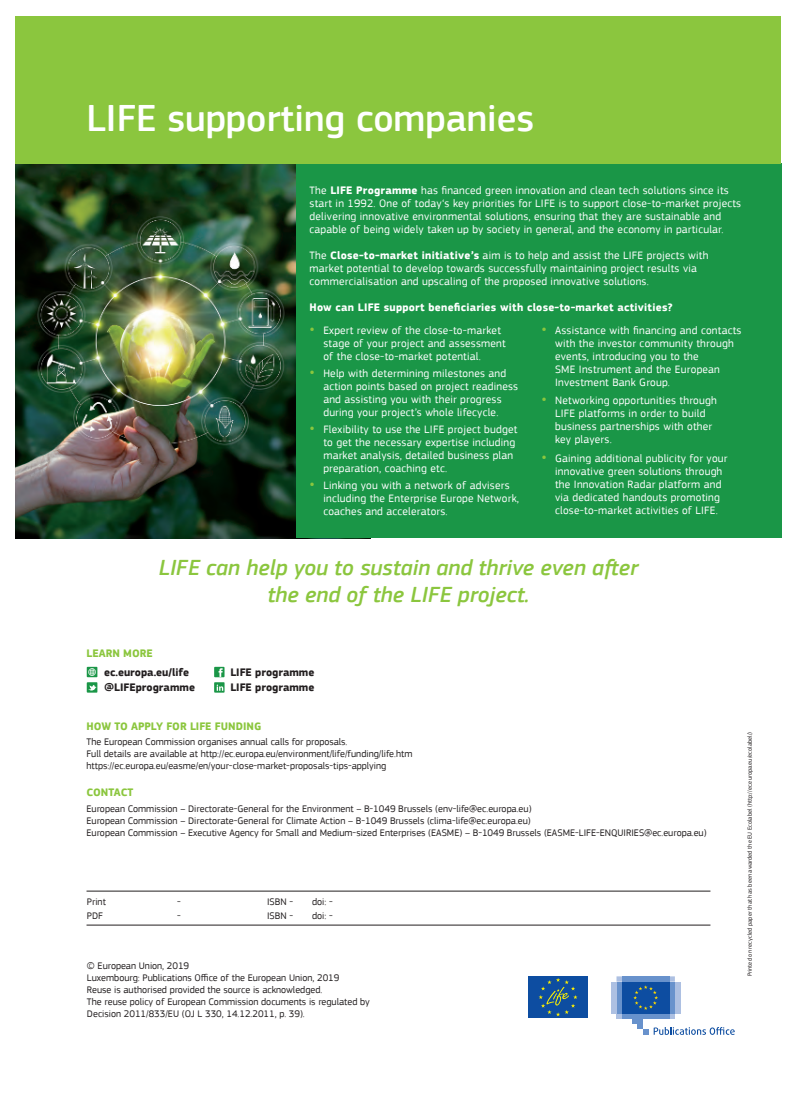
<style>
.page{position:relative;width:797px;height:1105px;background:#fff}
.page>*{position:absolute;margin:0;border:0;box-sizing:border-box;transform-origin:0 0}
.t1{font:500 38.75px "PF Square Sans Pro";color:#fff}
.t2{font:italic 500 22.5px/27px "PF Square Sans Pro";color:#8bc63e;text-align:center}
.t3{font:11.25px/13.1px "PF Square Sans Pro";letter-spacing:.02em;color:#fff}
.t4{font:700 11.25px "PF Square Sans Pro";letter-spacing:.02em;color:#fff}
.t5{font:700 11.25px "PF Square Sans Pro";color:#231f20}
.t6{font:700 11.25px "PF Square Sans Pro";color:#8bc63e}
.t7{font:10px/12px "PF Square Sans Pro";color:#231f20}
.t8{font:6.25px "PF Square Sans Pro";color:#231f20}
.s1{font-weight:700}
.s2{font-size:18.75px;color:#8bc63e}
</style>
<div class="page">
<img style="left:16px;top:163px;width:280px;height:375px">
<div style="left:616px;top:1013px;width:59px;height:6px;background:#adc0e2"></div>
<div style="left:622px;top:1013px;width:47px;height:6px;background:#6892cc"></div>
<div style="left:669px;top:982px;width:6px;height:31px;background:#6892cc"></div>
<div style="left:675px;top:982px;width:5px;height:31px;background:#adc0e2"></div>
<div style="left:616px;top:982px;width:6px;height:31px;background:#6892cc"></div>
<div style="left:611px;top:982px;width:5px;height:31px;background:#adc0e2"></div>
<div style="left:632px;top:1013px;width:11px;height:11px;background:#6892cc"></div>
<div style="left:637px;top:1013px;width:6px;height:16px;background:#6892cc"></div>
<div style="left:622px;top:982px;width:47px;height:31px;background:#0d4da1"></div>
<svg style="left:616px;top:976px;width:59px;height:34px"></svg>
<svg style="left:643px;top:1027px;width:91px;height:8px"></svg>
<div style="left:528px;top:976px;width:60px;height:42px;background:#0d4da1"></div>
<svg style="left:539px;top:978px;width:38px;height:38px"></svg>
<svg style="left:214px;top:667px;width:10px;height:10px"></svg>
<svg style="left:214px;top:682px;width:10px;height:11px"></svg>
<svg style="left:217px;top:685px;width:6px;height:6px"></svg>
<div style="left:87px;top:682px;width:10px;height:11px;background:#1a9647"></div>
<svg style="left:88px;top:685px;width:8px;height:5px"></svg>
<div style="left:87px;top:667px;width:10px;height:10px;background:#1a9647"></div>
<svg style="left:88px;top:668px;width:8px;height:8px"></svg>
<hr style="left:86px;top:891px;width:624px;height:1px;background:#231f20">
<hr style="left:86px;top:925px;width:624px;height:1px;background:#231f20">
<div style="left:296px;top:163px;width:485px;height:375px;background:#1a9647"></div>
<div style="left:16px;top:16px;width:765px;height:147px;background:#8bc63e"></div>
<h1 class="t1" style="left:86px;top:96px;width:449px">LIFE supporting companies</h1>
<p class="t3" style="left:309px;top:184px;width:433px">The <span class="s1">LIFE Programme</span> has financed green innovation and clean tech solutions since its start in 1992. One of today‘s key priorities for LIFE is to support close-to-market projects delivering innovative environmental solutions, ensuring that they are sustainable and capable of being widely taken up by society in general, and the economy in particular.</p>
<p class="t3" style="left:309px;top:249px;width:400px">The <span class="s1">Close-to-market initiative’s</span> aim is to help and assist the LIFE projects with market potential to develop towards successfully maintaining project results via commercialisation and upscaling of the proposed innovative solutions.</p>
<p class="t4" style="left:309px;top:300px;width:364px">How can LIFE support beneficiaries with close-to-market activities?</p>
<p class="t3" style="left:323px;top:324px;width:184px;text-indent:-14px"><span class="s2">•</span> Expert review of the close-to-market stage of your project and assessment of the close-to-market potential.</p>
<p class="t3" style="left:323px;top:366px;width:196px;text-indent:-14px"><span class="s2">•</span> Help with determining milestones and action points based on project readiness and assisting you with their progress during your project’s whole lifecycle.</p>
<p class="t3" style="left:323px;top:423px;width:196px;text-indent:-14px"><span class="s2">•</span> Flexibility to use the LIFE project budget to get the necessary expertise including market analysis, detailed business plan preparation, coaching etc.</p>
<p class="t3" style="left:323px;top:479px;width:197px;text-indent:-14px"><span class="s2">•</span> Linking you with a network of advisers including the Enterprise Europe Network, coaches and accelerators.</p>
<p class="t3" style="left:555px;top:324px;width:188px;text-indent:-14px"><span class="s2">•</span> Assistance with financing and contacts with the investor community through events, introducing you to the<br>SME Instrument and the European<br>Investment Bank Group.</p>
<p class="t3" style="left:555px;top:394px;width:163px;text-indent:-14px"><span class="s2">•</span> Networking opportunities through<br>LIFE platforms in order to build business partnerships with other key players.</p>
<p class="t3" style="left:555px;top:452px;width:174px;text-indent:-14px"><span class="s2">•</span> Gaining additional publicity for your innovative green solutions through the Innovation Radar platform and via dedicated handouts promoting close-to-market activities of LIFE.</p>
<h2 class="t2" style="left:159px;top:555px;width:481px">LIFE can help you to sustain and thrive even aſter the end of the LIFE project.</h2>
<p class="t6" style="left:86px;top:646px;width:68px">LEARN MORE</p>
<p class="t5" style="left:104px;top:665px;width:86px">ec.europa.eu/life</p>
<p class="t5" style="left:230px;top:665px;width:86px">LIFE programme</p>
<p class="t5" style="left:104px;top:680px;width:92px">@LIFEprogramme</p>
<p class="t5" style="left:230px;top:680px;width:86px">LIFE programme</p>
<p class="t6" style="left:86px;top:719px;width:176px">HOW TO APPLY FOR LIFE FUNDING</p>
<p class="t7" style="left:86px;top:736px;width:327px">The European Commission organises annual calls for proposals.<br>Full details are available at http://ec.europa.eu/environment/life/funding/life.htm https://ec.europa.eu/easme/en/your-close-market-proposals-tips-applying</p>
<p class="t6" style="left:86px;top:786px;width:48px">CONTACT</p>
<p class="t7" style="left:86px;top:802px;width:621px">European Commission – Directorate-General for the Environment – B-1049 Brussels (env-life@ec.europa.eu)<br>European Commission – Directorate-General for Climate Action – B-1049 Brussels (clima-life@ec.europa.eu)<br>European Commission – Executive Agency for Small and Medium-sized Enterprises (EASME) – B-1049 Brussels (EASME-LIFE-ENQUIRIES@ec.europa.eu)</p>
<p class="t7" style="left:87px;top:896px;width:20px">Print</p>
<p class="t7" style="left:177px;top:896px;width:5px">-</p>
<p class="t7" style="left:267px;top:896px;width:28px">ISBN -</p>
<p class="t7" style="left:312px;top:896px;width:22px">doi: -</p>
<p class="t7" style="left:87px;top:910px;width:18px">PDF</p>
<p class="t7" style="left:177px;top:910px;width:5px">-</p>
<p class="t7" style="left:267px;top:910px;width:28px">ISBN -</p>
<p class="t7" style="left:312px;top:910px;width:22px">doi: -</p>
<p class="t7" style="left:87px;top:959px;width:284px">© European Union, 2019<br>Luxembourg: Publications Office of the European Union, 2019<br>Reuse is authorised provided the source is acknowledged.<br>The reuse policy of European Commission documents is regulated by Decision 2011/833/EU (OJ L 330, 14.12.2011, p. 39).</p>
<p class="t8" style="left:746px;top:976px;width:246px;rotate:-90deg">Printed on recycled paper that has been awarded the EU Ecolabel (http://ec.europa.eu/ecolabel/)</p>
</div>
